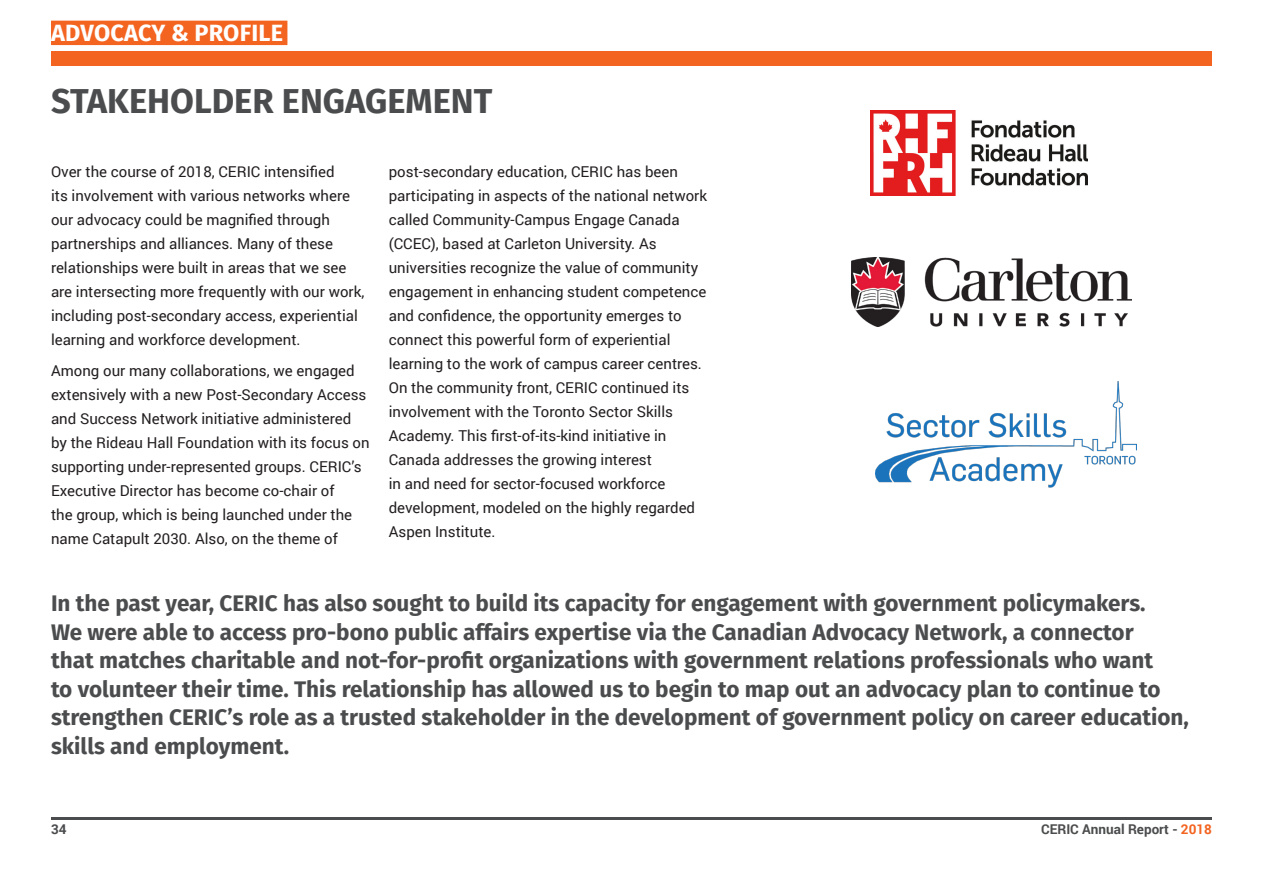
<style>
.page{position:relative;width:1263px;height:893px;background:#fff}
.page>*{position:absolute;margin:0;border:0;box-sizing:border-box;transform-origin:0 0}
.Project_Heading{font:700 34.5px "Fira Sans";color:#4b4c4d}
.Big_Heading{font:700 23.4px "Fira Sans";letter-spacing:.01em;color:#fff}
.Font_size-12{font:700 22.5px/28.5px "Fira Sans";color:#4b4c4d}
.CERIC_Body_Text{font:15px/24px "Roboto";color:#231f20}
.t1{font:700 13.5px "Roboto";color:#4b4c4d}
.s1{color:#f36421}
</style>
<div class="page">
<div style="left:51px;top:51px;width:1161px;height:14px;background:#f36421"></div>
<hr style="left:51px;top:818px;width:1161px;height:2px;background:#4b4c4d">
<div style="left:51px;top:21px;width:236px;height:24px;background:#f36421"></div>
<img style="left:870px;top:111px;width:217px;height:85px">
<img style="left:851px;top:257px;width:280px;height:70px">
<img style="left:875px;top:382px;width:261px;height:105px">
<p class="Big_Heading" style="left:51px;top:13px;width:233px">ADVOCACY &amp; PROFILE</p>
<p class="Project_Heading" style="left:51px;top:72px;width:443px">STAKEHOLDER ENGAGEMENT</p>
<p class="CERIC_Body_Text" style="left:51px;top:160px;width:315px">Over the course of 2018, CERIC intensified<br>its involvement with various networks where our advocacy could be magnified through partnerships and alliances. Many of these relationships were built in areas that we see are intersecting more frequently with our work, including post-secondary access, experiential learning and workforce development.</p>
<p class="CERIC_Body_Text" style="left:51px;top:358px;width:320px">Among our many collaborations, we engaged extensively with a new Post-Secondary Access and Success Network initiative administered by the Rideau Hall Foundation with its focus on supporting under-represented groups. CERIC’s Executive Director has become co-chair of<br>the group, which is being launched under the name Catapult 2030. Also, on the theme of</p>
<p class="CERIC_Body_Text" style="left:389px;top:160px;width:320px">post-secondary education, CERIC has been participating in aspects of the national network called Community-Campus Engage Canada (CCEC), based at Carleton University. As universities recognize the value of community engagement in enhancing student competence and confidence, the opportunity emerges to connect this powerful form of experiential learning to the work of campus career centres.<br>On the community front, CERIC continued its involvement with the Toronto Sector Skills Academy. This first-of-its-kind initiative in Canada addresses the growing interest<br>in and need for sector-focused workforce development, modeled on the highly regarded Aspen Institute.</p>
<p class="Font_size-12" style="left:51px;top:587px;width:1139px">In the past year, CERIC has also sought to build its capacity for engagement with government policymakers.<br>We were able to access pro-bono public affairs expertise via the Canadian Advocacy Network, a connector<br>that matches charitable and not-for-profit organizations with government relations professionals who want<br>to volunteer their time. This relationship has allowed us to begin to map out an advocacy plan to continue to strengthen CERIC’s role as a trusted stakeholder in the development of government policy on career education, skills and employment.</p>
<p class="t1" style="left:51px;top:819px;width:17px">34</p>
<p class="t1" style="left:1041px;top:819px;width:172px">CERIC Annual Report - <span class="s1">2018</span></p>
</div>
